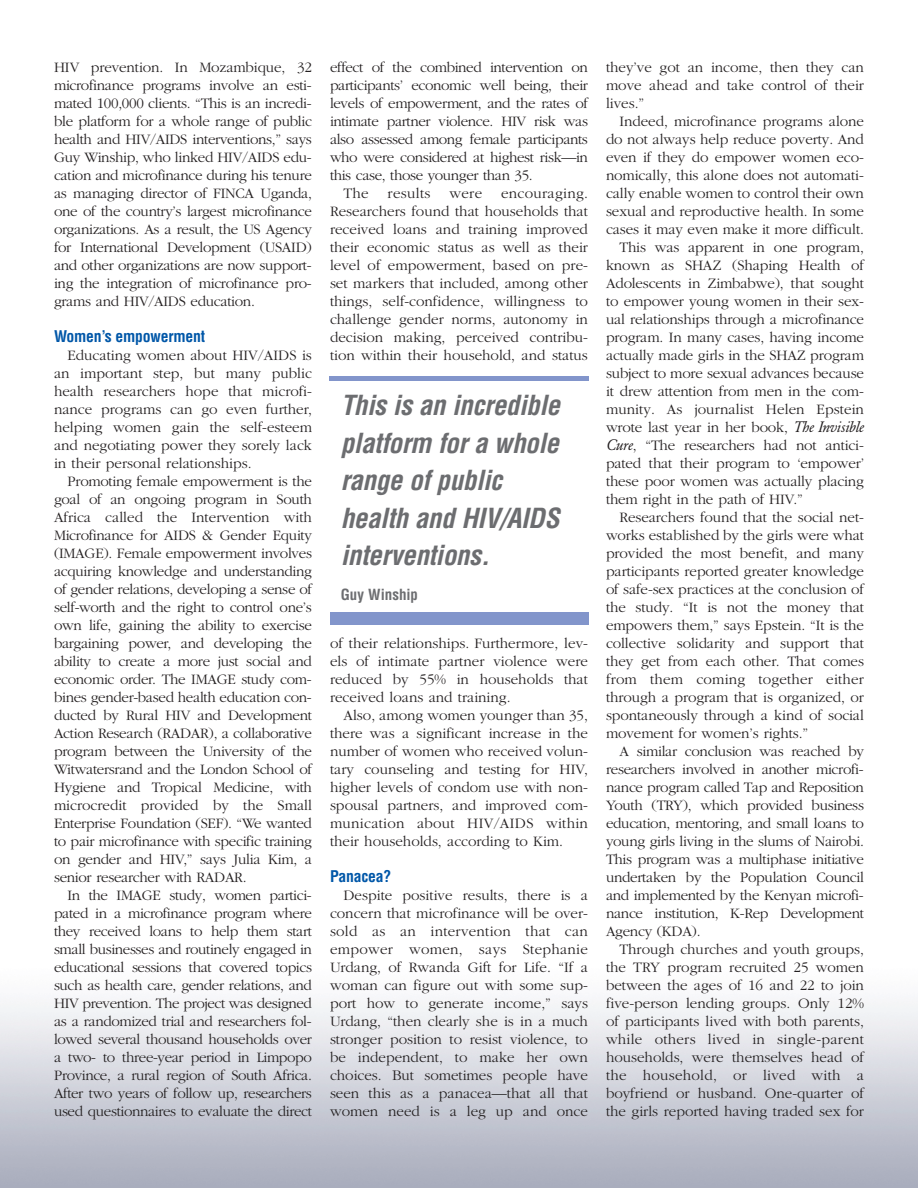
<style>
.page{position:relative;width:918px;height:1188px;background:#fff}
.page>*{position:absolute;margin:0;border:0;box-sizing:border-box;transform-origin:0 0}
.t1{font:italic 700 condensed 27px/37.5px "Helvetica";letter-spacing:-.01em;color:#6c6d70}
.t2{font:700 condensed 15.75px "Helvetica";letter-spacing:-.015em;color:#0157a8}
.t3{font:300 15px/18px "Garamond";letter-spacing:-.005em;color:#231f20;text-align:justify}
.t4{font:300 15px "Garamond";letter-spacing:-.025em;color:#231f20}
.t5{font:300 15px "Garamond";letter-spacing:.02em;color:#231f20}
.t6{font:300 15px "Garamond";letter-spacing:.015em;color:#231f20}
.t7{font:700 condensed 15px "Helvetica";color:#6c6d70}
.s1{font-family:"Garamond BE";font-weight:400;font-style:italic}
</style>
<div class="page">
<div style="left:330px;top:612px;width:258px;height:12px;background:#8295cb"></div>
<div style="left:330px;top:376px;width:259px;height:5px;background:#8295cb"></div>
<p class="t3" style="left:54px;top:58px;width:260px">HIV prevention. In Mozambique, 32 microfinance programs involve an esti&shy;mated 100,000 clients. “This is an incredi&shy;ble platform for a whole range of public health and HIV/AIDS interventions,” says Guy Winship, who linked HIV/AIDS edu&shy;cation and microfinance during his tenure as managing director of FINCA Uganda, one of the country’s largest microfinance organizations. As a result, the US Agency for International Development (USAID) and other organizations are now support&shy;ing the integration of microfinance pro&shy;grams and HIV/AIDS education.</p>
<p class="t2" style="left:54px;top:327px;width:153px">Women’s empowerment</p>
<p class="t3" style="left:54px;top:346px;width:260px;text-indent:14px">Educating women about HIV/AIDS is an important step, but many public health researchers hope that microfi&shy;nance programs can go even further, helping women gain the self-esteem and negotiating power they sorely lack in their personal relationships.</p>
<p class="t3" style="left:54px;top:472px;width:260px;text-indent:14px">Promoting female empowerment is the goal of an ongoing program in South Africa called the Intervention with Microfinance for AIDS &amp; Gender Equity (IMAGE). Female empowerment involves acquiring knowledge and understanding of gender relations, developing a sense of self-worth and the right to control one’s own life, gaining the ability to exercise bargaining power, and developing the ability to create a more just social and economic order. The IMAGE study com&shy;bines gender-based health education con&shy;ducted by Rural HIV and Development Action Research (RADAR), a collaborative program between the University of the Witwatersrand and the London School of Hygiene and Tropical Medicine, with microcredit provided by the Small Enterprise Foundation (SEF). “We wanted to pair microfinance with specific training on gender and HIV,” says Julia Kim, a senior researcher with RADAR.</p>
<p class="t3" style="left:54px;top:886px;width:260px;text-indent:14px">In the IMAGE study, women partici&shy;pated in a microfinance program where they received loans to help them start small businesses and routinely engaged in educational sessions that covered topics such as health care, gender relations, and HIV prevention. The project was designed as a randomized trial and researchers fol&shy;lowed several thousand households over a two- to three-year period in Limpopo Province, a rural region of South Africa.<br>After two years of follow up, researchers used questionnaires to evaluate the direct</p>
<p class="t4" style="left:330px;top:58px;width:260px">effect of the combined intervention on</p>
<p class="t4" style="left:330px;top:76px;width:260px">participants’ economic well being, their</p>
<p class="t4" style="left:330px;top:94px;width:259px">levels of empowerment, and the rates of</p>
<p class="t4" style="left:330px;top:112px;width:260px">intimate partner violence. HIV risk was</p>
<p class="t4" style="left:330px;top:130px;width:259px">also assessed among female participants</p>
<p class="t4" style="left:330px;top:148px;width:260px">who were considered at highest risk—in</p>
<p class="t4" style="left:330px;top:166px;width:204px">this case, those younger than 35.</p>
<p class="t3" style="left:344px;top:184px;width:27px">The</p>
<p class="t5" style="left:388px;top:184px;width:44px">results</p>
<p class="t3" style="left:449px;top:184px;width:34px">were</p>
<p class="t3" style="left:330px;top:184px;width:260px;text-indent:171px">encouraging.<br>Researchers found that households that received loans and training improved their economic status as well as their level of empowerment, based on pre&shy;set markers that included, among other things, self-confidence, willingness to challenge gender norms, autonomy in decision making, perceived contribu&shy;tion within their household, and status</p>
<h1 class="t1" style="left:341px;top:387px;width:221px">This is an incredible platform for a whole range of public health and HIV/AIDS interventions.</h1>
<p class="t7" style="left:341px;top:586px;width:79px">Guy Winship</p>
<p class="t3" style="left:330px;top:634px;width:260px">of their relationships. Furthermore, lev&shy;els of intimate partner violence were reduced by 55% in households that received loans and training.</p>
<p class="t3" style="left:330px;top:706px;width:260px;text-indent:14px">Also, among women younger than 35, there was a significant increase in the number of women who received volun&shy;tary counseling and testing for HIV, higher levels of condom use with non&shy;spousal partners, and improved com&shy;munication about HIV/AIDS within their households, according to Kim.</p>
<p class="t2" style="left:330px;top:867px;width:63px">Panacea?</p>
<p class="t3" style="left:330px;top:886px;width:260px;text-indent:14px">Despite positive results, there is a concern that microfinance will be over&shy;sold as an intervention that can empower women, says Stephanie Urdang, of Rwanda Gift for Life. “If a woman can figure out with some sup&shy;port how to generate income,” says Urdang, “then clearly she is in a much stronger position to resist violence, to be independent, to make her own choices. But sometimes people have seen this as a panacea—that all that women need is a leg up and once</p>
<p class="t3" style="left:606px;top:58px;width:260px">they’ve got an income, then they can move ahead and take control of their lives.”</p>
<p class="t3" style="left:620px;top:112px;width:246px">Indeed, microfinance programs alone</p>
<p class="t3" style="left:606px;top:130px;width:260px">do not always help reduce poverty. And</p>
<p class="t3" style="left:606px;top:148px;width:259px">even if they do empower women eco-</p>
<p class="t3" style="left:606px;top:166px;width:259px">nomically, this alone does not automati-</p>
<p class="t3" style="left:606px;top:184px;width:260px">cally enable women to control their own</p>
<p class="t3" style="left:606px;top:202px;width:260px">sexual and reproductive health. In some</p>
<p class="t3" style="left:606px;top:220px;width:260px">cases it may even make it more difficult.</p>
<p class="t3" style="left:620px;top:238px;width:246px">This was apparent in one program,</p>
<p class="t3" style="left:606px;top:256px;width:260px">known as SHAZ (Shaping Health of</p>
<p class="t3" style="left:606px;top:274px;width:259px">Adolescents in Zimbabwe), that sought</p>
<p class="t3" style="left:606px;top:292px;width:259px">to empower young women in their sex-</p>
<p class="t3" style="left:606px;top:310px;width:259px">ual relationships through a microfinance</p>
<p class="t3" style="left:606px;top:328px;width:260px">program. In many cases, having income</p>
<p class="t3" style="left:606px;top:346px;width:259px">actually made girls in the SHAZ program</p>
<p class="t3" style="left:606px;top:364px;width:260px">subject to more sexual advances because</p>
<p class="t3" style="left:606px;top:382px;width:259px">it drew attention from men in the com-</p>
<p class="t3" style="left:606px;top:400px;width:260px">munity. As journalist Helen Epstein</p>
<p class="t3" style="left:606px;top:418px;width:259px">wrote last year in her book, <span class="s1">The Invisible</span></p>
<p class="t3" style="left:606px;top:436px;width:259px"><span class="s1">Cure</span>, “The researchers had not antici-</p>
<p class="t3" style="left:606px;top:454px;width:260px">pated that their program to ‘empower’</p>
<p class="t3" style="left:606px;top:472px;width:259px">these poor women was actually placing</p>
<p class="t3" style="left:606px;top:490px;width:198px">them right in the path of HIV.”</p>
<p class="t3" style="left:620px;top:508px;width:246px">Researchers found that the social net-</p>
<p class="t3" style="left:606px;top:526px;width:259px">works established by the girls were what</p>
<p class="t3" style="left:606px;top:544px;width:260px">provided the most benefit, and many</p>
<p class="t3" style="left:606px;top:562px;width:259px">participants reported greater knowledge</p>
<p class="t3" style="left:606px;top:580px;width:260px">of safe-sex practices at the conclusion of</p>
<p class="t3" style="left:606px;top:598px;width:260px">the study. “It is not the money that</p>
<p class="t3" style="left:606px;top:616px;width:259px">empowers them,” says Epstein. “It is the</p>
<p class="t3" style="left:606px;top:634px;width:260px">collective solidarity and support that</p>
<p class="t3" style="left:606px;top:652px;width:260px">they get from each other. That comes</p>
<p class="t6" style="left:606px;top:670px;width:259px">from them coming together either</p>
<p class="t3" style="left:606px;top:688px;width:259px">through a program that is organized, or</p>
<p class="t3" style="left:606px;top:706px;width:259px">spontaneously through a kind of social</p>
<p class="t3" style="left:606px;top:724px;width:204px">movement for women’s rights.”</p>
<p class="t3" style="left:620px;top:742px;width:246px">A similar conclusion was reached by</p>
<p class="t3" style="left:606px;top:760px;width:259px">researchers involved in another microfi-</p>
<p class="t3" style="left:606px;top:778px;width:260px">nance program called Tap and Reposition</p>
<p class="t3" style="left:606px;top:796px;width:259px">Youth (TRY), which provided business</p>
<p class="t3" style="left:606px;top:814px;width:260px">education, mentoring, and small loans to</p>
<p class="t3" style="left:606px;top:832px;width:259px">young girls living in the slums of Nairobi.</p>
<p class="t3" style="left:606px;top:850px;width:259px">This program was a multiphase initiative</p>
<p class="t3" style="left:606px;top:868px;width:259px">undertaken by the Population Council</p>
<p class="t3" style="left:606px;top:886px;width:259px">and implemented by the Kenyan microfi-</p>
<p class="t3" style="left:606px;top:904px;width:260px">nance institution, K-Rep Development</p>
<p class="t3" style="left:606px;top:922px;width:96px">Agency (KDA).</p>
<p class="t3" style="left:620px;top:940px;width:246px">Through churches and youth groups,</p>
<p class="t3" style="left:606px;top:958px;width:260px">the TRY program recruited 25 women</p>
<p class="t3" style="left:606px;top:976px;width:260px">between the ages of 16 and 22 to join</p>
<p class="t3" style="left:606px;top:994px;width:259px">five-person lending groups. Only 12%</p>
<p class="t3" style="left:606px;top:1012px;width:260px">of participants lived with both parents,</p>
<p class="t5" style="left:606px;top:1030px;width:260px">while others lived in single-parent</p>
<p class="t3" style="left:606px;top:1048px;width:259px">households, were themselves head of</p>
<p class="t5" style="left:606px;top:1066px;width:259px">the household, or lived with a</p>
<p class="t3" style="left:606px;top:1084px;width:259px">boyfriend or husband. One-quarter of</p>
<p class="t3" style="left:606px;top:1102px;width:260px">the girls reported having traded sex for</p>
</div>
